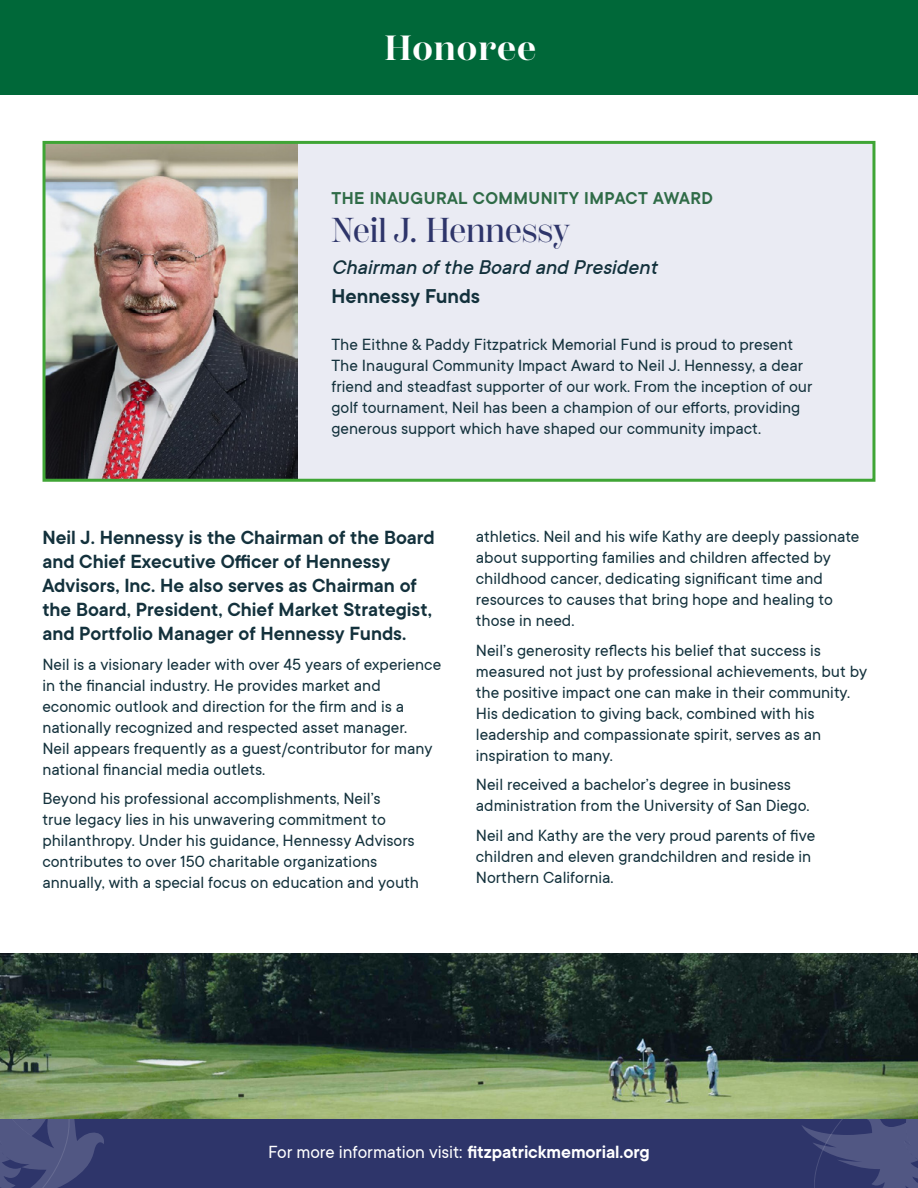
<style>
.page{position:relative;width:918px;height:1188px;background:#fff}
.page>*{position:absolute;margin:0;border:0;box-sizing:border-box;transform-origin:0 0}
.t1{font:700 34.95px "Scotch Display";letter-spacing:.03em;color:#fff}
.t2{font:500 34.5px "Scotch Display Cond";color:#2e356a}
.t3{font:italic 500 22.05px "TT Commons";color:#13313c}
.t4{font:600 22.05px "TT Commons";color:#13313c}
.t5{font:600 21px/24px "TT Commons";color:#13313c}
.t6{font:19.5px "TT Commons";letter-spacing:-.005em;color:#fff}
.t7{font:600 18.9px "TT Commons";letter-spacing:.025em;color:#2f6b47}
.t8{font:18px/21px "TT Commons";color:#13313c}
.s1{font-weight:600}
</style>
<div class="page">
<div style="left:44px;top:142px;width:830px;height:338px;background:#eaebf3"></div>
<img style="left:47px;top:145px;width:250px;height:333px">
<div style="left:43px;top:141px;width:832px;height:341px;border:3px solid #3fa535"></div>
<div style="left:0;top:0;width:918px;height:94px;background:#006839"></div>
<div style="left:0;top:1118px;width:918px;height:70px;background:#2e356a"></div>
<svg style="left:801px;top:1118px;width:117px;height:70px"></svg>
<svg style="left:0;top:1118px;width:104px;height:70px"></svg>
<img style="left:0;top:954px;width:918px;height:164px">
<h1 class="t1" style="left:384px;top:28px;width:153px">Honoree</h1>
<p class="t7" style="left:332px;top:188px;width:383px">THE INAUGURAL COMMUNITY IMPACT AWARD</p>
<h2 class="t2" style="left:332px;top:210px;width:240px">Neil J. Hennessy</h2>
<p class="t3" style="left:332px;top:255px;width:332px">Chairman ofthe Board and President</p>
<p class="t4" style="left:332px;top:284px;width:150px">Hennessy Funds</p>
<p class="t8" style="left:332px;top:334px;width:482px">The Eithne &amp; Paddy Fitzpatrick Memorial Fund is proud to present The Inaugural Community Impact Award to Neil J. Hennessy, a dear friend and steadfast supporter of our work. From the inception of our golf tournament, Neil has been a champion of our efforts, providing generous support which have shaped our community impact.</p>
<p class="t5" style="left:42px;top:526px;width:394px">Neil J. Hennessy is the Chairman of the Board and Chief Executive Officer of Hennessy Advisors, Inc. He also serves as Chairman of the Board, President, Chief Market Strategist, and Portfolio Manager of Hennessy Funds.</p>
<p class="t8" style="left:42px;top:654px;width:400px">Neil is a visionary leader with over 45 years of experience in the financial industry. He provides market and economic outlook and direction for the firm and is a nationally recognized and respected asset manager.<br>Neil appears frequently as a guest/contributor for many national financial media outlets.</p>
<p class="t8" style="left:42px;top:788px;width:378px">Beyond his professional accomplishments, Neil’s<br>true legacy lies in his unwavering commitment to philanthropy. Under his guidance, Hennessy Advisors contributes to over 150 charitable organizations annually, with a special focus on education and youth</p>
<p class="t8" style="left:476px;top:526px;width:385px">athletics. Neil and his wife Kathy are deeply passionate about supporting families and children affected by childhood cancer, dedicating significant time and resources to causes that bring hope and healing to those in need.</p>
<p class="t8" style="left:476px;top:640px;width:393px">Neil’s generosity reflects his belief that success is measured not just by professional achievements, but by the positive impact one can make in their community.<br>His dedication to giving back, combined with his leadership and compassionate spirit, serves as an inspiration to many.</p>
<p class="t8" style="left:476px;top:774px;width:335px">Neil received a bachelor’s degree in business administration from the University of San Diego.</p>
<p class="t8" style="left:476px;top:825px;width:341px">Neil and Kathy are the very proud parents of five children and eleven grandchildren and reside in<br>Northern California.</p>
<p class="t6" style="left:268px;top:1141px;width:383px">For more information visit: <span class="s1">fitzpatrickmemorial.org</span></p>
</div>
